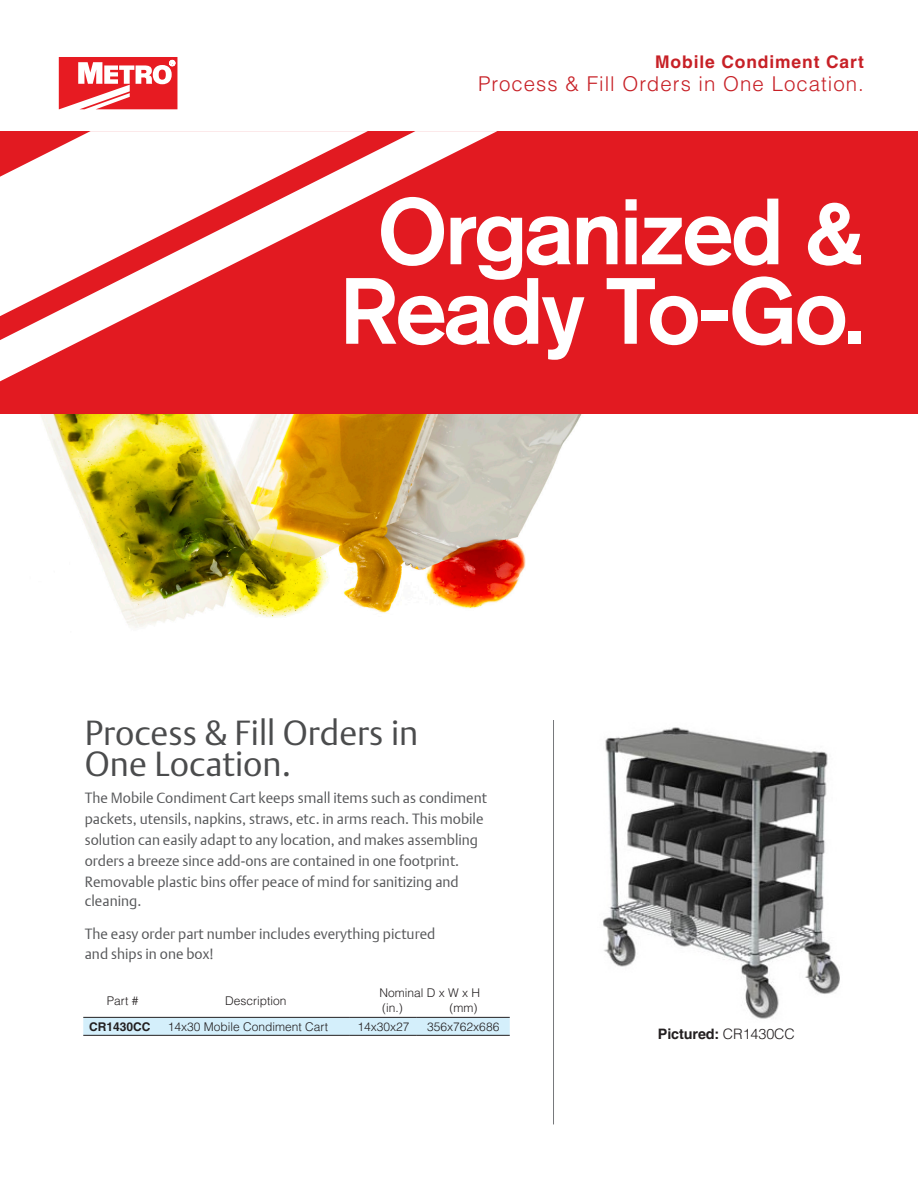
<style>
.page{position:relative;width:918px;height:1188px;background:#fff}
.page>*{position:absolute;margin:0;border:0;box-sizing:border-box;transform-origin:0 0}
.t1{font:500 93px/79.5px "Akzidenz Grotesk BQ";letter-spacing:-.04em;color:#fff;text-align:center}
.t2{font:300 34.5px "DTL Argo ST";color:#4b4c4d}
.t3{font:300 20.4px "Helvetica LT Pro";letter-spacing:.05em;color:#c72026}
.t4{font:700 17.4px "Helvetica LT Pro";letter-spacing:.05em;color:#c72026}
.t5{font:14.7px/21px "DTL Argo T Light";color:#57585a}
._02-BODY___keep{font:700 14.4px "Helvetica LT Pro";letter-spacing:-.01em;color:#231f20}
.t6{font:300 12px/15px "Helvetica LT Pro";color:#231f20}
.t7{font:700 12px "Helvetica LT Pro";color:#231f20}
.s1{font-weight:300}
</style>
<div class="page">
<div style="left:0;top:131px;width:918px;height:283px;background:#e21a21"></div>
<svg style="left:0;top:131px;width:497px;height:250px"></svg>
<hr style="left:553px;top:720px;width:1px;height:404px;background:#76787b">
<img style="left:40px;top:414px;width:542px;height:214px">
<svg style="left:59px;top:57px;width:118px;height:52px"></svg>
<div style="left:83px;top:1018px;width:427px;height:17px;background:#d4effb"></div>
<hr style="left:83px;top:1017px;width:79px;height:1px;background:#231f20">
<hr style="left:162px;top:1017px;width:188px;height:1px;background:#231f20">
<hr style="left:350px;top:1017px;width:67px;height:1px;background:#231f20">
<hr style="left:417px;top:1017px;width:93px;height:1px;background:#231f20">
<hr style="left:83px;top:1035px;width:79px;height:1px;background:#231f20">
<hr style="left:162px;top:1035px;width:188px;height:1px;background:#231f20">
<hr style="left:350px;top:1035px;width:67px;height:1px;background:#231f20">
<hr style="left:417px;top:1035px;width:93px;height:1px;background:#231f20">
<img style="left:602px;top:727px;width:238px;height:292px">
<p class="t4" style="left:655px;top:51px;width:210px">Mobile Condiment Cart</p>
<p class="t3" style="left:478px;top:71px;width:387px">Process &amp; Fill Orders in One Location.</p>
<p class="t1" style="left:339px;top:190px;width:527px">Organized &amp;<br>Ready To-Go.</p>
<p class="t2" style="left:85px;top:712px;width:335px">Process &amp; Fill Orders in</p>
<p class="t2" style="left:85px;top:743px;width:208px">One Location.</p>
<p class="t5" style="left:85px;top:787px;width:404px">The Mobile Condiment Cart keeps small items such as condiment packets, utensils, napkins, straws, etc. in arms reach. This mobile solution can easily adapt to any location, and makes assembling orders a breeze since add-ons are contained in one footprint.<br>Removable plastic bins offer peace of mind for sanitizing and</p>
<p class="t5" style="left:85px;top:891px;width:58px">cleaning.</p>
<p class="t5" style="left:85px;top:923px;width:352px">The easy order part number includes everything pictured</p>
<p class="t5" style="left:85px;top:943px;width:130px">and ships in one box!</p>
<p class="t6" style="left:107px;top:993px;width:33px">Part #</p>
<p class="t6" style="left:225px;top:993px;width:63px">Description</p>
<p class="t6" style="left:380px;top:985px;width:102px">Nominal D x W x H (in.)</p>
<p class="t6" style="left:450px;top:1000px;width:29px">(mm)</p>
<p class="t7" style="left:89px;top:1019px;width:63px">CR1430CC</p>
<p class="t6" style="left:168px;top:1019px;width:162px">14x30 Mobile Condiment Cart</p>
<p class="t6" style="left:357px;top:1019px;width:54px">14x30x27</p>
<p class="t6" style="left:427px;top:1019px;width:74px">356x762x686</p>
<p class="_02-BODY___keep" style="left:658px;top:1025px;width:139px">Pictured: <span class="s1">CR1430CC</span></p>
</div>
